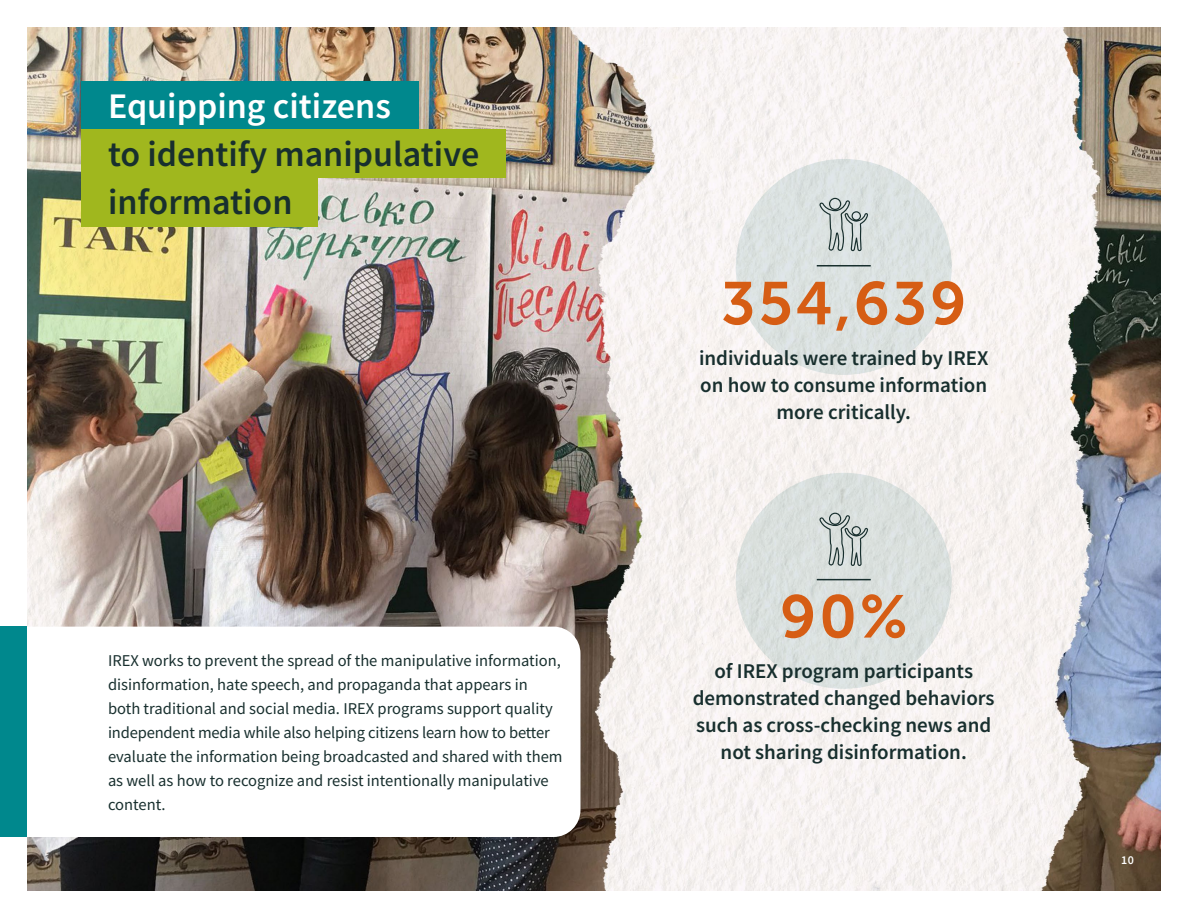
<style>
.page{position:relative;width:1188px;height:918px;background:#fff}
.page>*{position:absolute;margin:0;border:0;box-sizing:border-box;transform-origin:0 0}
.t1{font:60px "Museo Sans 700";letter-spacing:.05em;color:#d65d14}
.t2{font:600 36px/48px "Source Sans Pro";color:#182f2e}
.t3{font:600 36px "Source Sans Pro";color:#fff}
.t4{font:600 21px/27px "Source Sans Pro";color:#182f2e;text-align:center}
.t5{font:16.5px/24px "Source Sans Pro";color:#182f2e}
.t6{font:600 12px "Source Sans Pro";color:#fff}
</style>
<div class="page">
<img style="left:27px;top:27px;width:1134px;height:864px">
<svg style="left:27px;top:627px;width:553px;height:210px"></svg>
<div style="left:0;top:627px;width:27px;height:210px;background:#00888d"></div>
<div style="left:81px;top:81px;width:337px;height:49px;background:#00888d"></div>
<div style="left:81px;top:130px;width:424px;height:48px;background:#a0b71e"></div>
<div style="left:81px;top:178px;width:237px;height:49px;background:#a0b71e"></div>
<div style="left:736px;top:159px;width:216px;height:216px;background:#dbe2e0;border-radius:50%"></div>
<hr style="left:817px;top:265px;width:54px;height:1px;background:#182f2e">
<div style="left:736px;top:473px;width:216px;height:216px;background:#dae0de;border-radius:50%"></div>
<hr style="left:817px;top:579px;width:54px;height:1px;background:#182f2e">
<svg style="left:818px;top:157px;width:51px;height:134px"></svg>
<svg style="left:818px;top:472px;width:51px;height:140px"></svg>
<h2 class="t3" style="left:108px;top:82px;width:284px">Equipping citizens</h2>
<h2 class="t2" style="left:108px;top:129px;width:373px">to identify manipulative information</h2>
<p class="t5" style="left:108px;top:648px;width:456px">IREX works to prevent the spread of the manipulative information, disinformation, hate speech, and propaganda that appears in both traditional and social media. IREX programs support quality independent media while also helping citizens learn how to better evaluate the information being broadcasted and shared with them as well as how to recognize and resist intentionally manipulative content.</p>
<h1 class="t1" style="left:721px;top:270px;width:247px">354,639</h1>
<p class="t4" style="left:699px;top:344px;width:291px">individuals were trained by IREX on how to consume information more critically.</p>
<h1 class="t1" style="left:780px;top:583px;width:129px">90%</h1>
<p class="t4" style="left:693px;top:657px;width:303px">of IREX program participants demonstrated changed behaviors such as cross-checking news and not sharing disinformation.</p>
<p class="t6" style="left:1121px;top:852px;width:14px">10</p>
</div>
